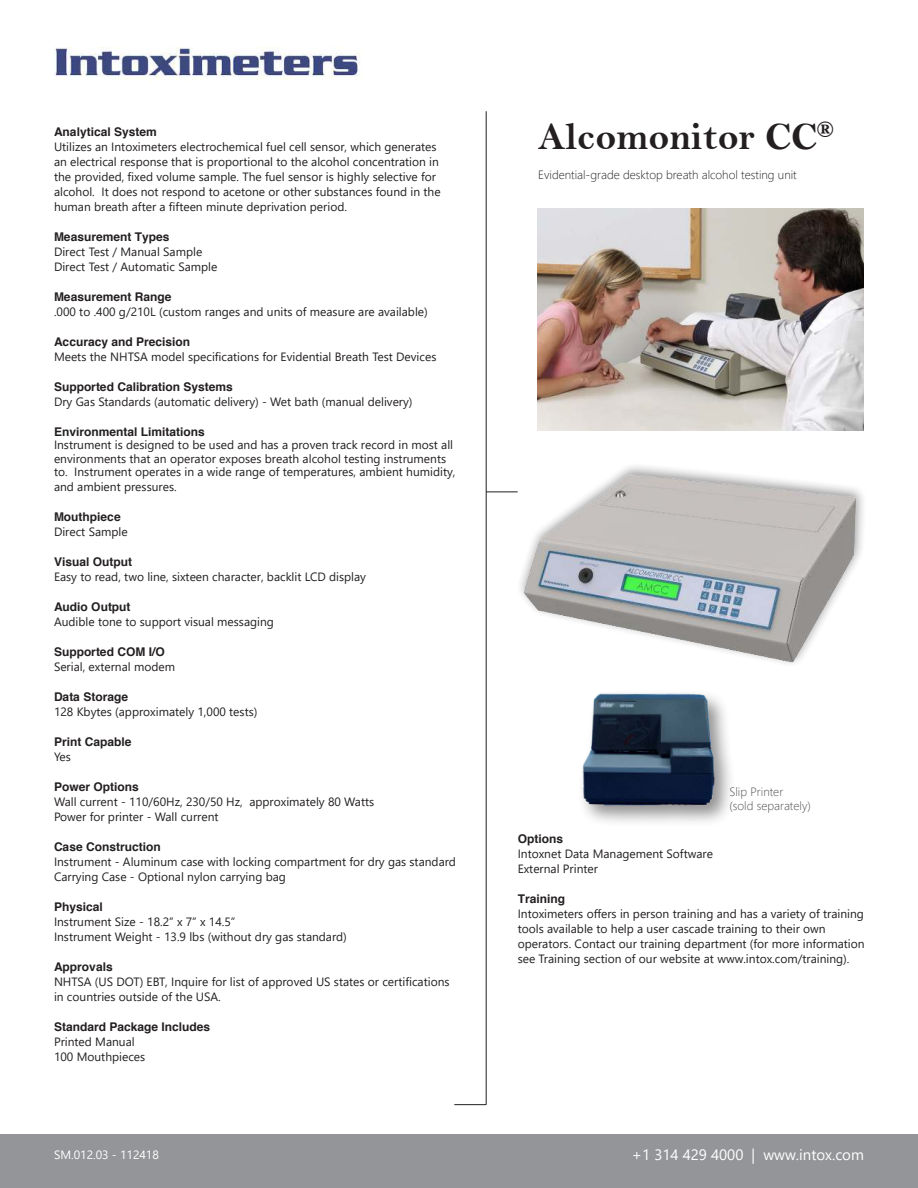
<style>
.page{position:relative;width:918px;height:1188px;background:#fff}
.page>*{position:absolute;margin:0;border:0;box-sizing:border-box;transform-origin:0 0}
.t1{font:39px "Bell MT Bold";color:#231f20}
.t2{font:15px "Segoe UI";color:#fff}
.t3{font:12px/15px "Segoe UI";color:#231f20}
.t4{font:700 12px "Helvetica";color:#231f20}
.t5{font:300 12px "Segoe UI";color:#231f20}
.t6{font:300 12px/14.4px "Segoe UI";color:#4d4d4f}
.t7{font:12px "Segoe UI";color:#fff}
</style>
<div class="page">
<div style="left:0;top:1134px;width:918px;height:54px;background:#939598"></div>
<img style="left:54px;top:47px;width:306px;height:34px">
<hr style="left:486px;top:111px;width:1px;height:994px;background:#231f20">
<hr style="left:454px;top:1104px;width:32px;height:1px;background:#231f20">
<hr style="left:486px;top:492px;width:32px;height:1px;background:#231f20">
<img style="left:538px;top:208px;width:326px;height:223px">
<img style="left:507px;top:466px;width:356px;height:198px">
<div style="left:577px;top:688px;width:159px;height:140px;background:#231f20;opacity:.5"></div>
<img style="left:577px;top:688px;width:150px;height:130px">
<p class="t4" style="left:54px;top:127px;width:104px">Analytical System</p>
<p class="t3" style="left:54px;top:140px;width:388px">Utilizes an Intoximeters electrochemical fuel cell sensor, which generates an electrical response that is proportional to the alcohol concentration in the provided, fixed volume sample. The fuel sensor is highly selective for alcohol. It does not respond to acetone or other substances found in the human breath after a fifteen minute deprivation period.</p>
<p class="t4" style="left:54px;top:232px;width:117px">Measurement Types</p>
<p class="t3" style="left:54px;top:245px;width:165px">Direct Test / Manual Sample<br>Direct Test / Automatic Sample</p>
<p class="t4" style="left:54px;top:292px;width:119px">Measurement Range</p>
<p class="t3" style="left:54px;top:305px;width:375px">.000 to .400 g/210L (custom ranges and units of measure are available)</p>
<p class="t4" style="left:54px;top:337px;width:138px">Accuracy and Precision</p>
<p class="t3" style="left:54px;top:349px;width:384px">Meets the NHTSA model specifications for Evidential Breath Test Devices</p>
<p class="t4" style="left:54px;top:382px;width:180px">Supported Calibration Systems</p>
<p class="t3" style="left:54px;top:395px;width:360px">Dry Gas Standards (automatic delivery) - Wet bath (manual delivery)</p>
<p class="t4" style="left:54px;top:427px;width:152px">Environmental Limitations</p>
<p class="t3" style="left:54px;top:439px;width:403px;line-height:13.5px">Instrument is designed to be used and has a proven track record in most all environments that an operator exposes breath alcohol testing instruments to. Instrument operates in a wide range of temperatures, ambient humidity,</p>
<p class="t3" style="left:54px;top:481px;width:124px">and ambient pressures.</p>
<p class="t4" style="left:54px;top:512px;width:68px">Mouthpiece</p>
<p class="t3" style="left:54px;top:526px;width:75px">Direct Sample</p>
<p class="t4" style="left:54px;top:557px;width:80px">Visual Output</p>
<p class="t3" style="left:54px;top:569px;width:314px">Easy to read, two line, sixteen character, backlit LCD display</p>
<p class="t4" style="left:54px;top:602px;width:78px">Audio Output</p>
<p class="t3" style="left:54px;top:616px;width:221px">Audible tone to support visual messaging</p>
<p class="t4" style="left:54px;top:647px;width:112px">Supported COM I/O</p>
<p class="t3" style="left:54px;top:661px;width:123px">Serial, external modem</p>
<p class="t4" style="left:54px;top:692px;width:76px">Data Storage</p>
<p class="t3" style="left:54px;top:706px;width:205px">128 Kbytes (approximately 1,000 tests)</p>
<p class="t4" style="left:54px;top:737px;width:79px">Print Capable</p>
<p class="t3" style="left:54px;top:751px;width:18px">Yes</p>
<p class="t4" style="left:54px;top:782px;width:86px">Power Options</p>
<p class="t3" style="left:54px;top:796px;width:322px">Wall current - 110/60Hz, 230/50 Hz, approximately 80 Watts<br>Power for printer - Wall current</p>
<p class="t4" style="left:54px;top:842px;width:108px">Case Construction</p>
<p class="t3" style="left:54px;top:856px;width:404px">Instrument - Aluminum case with locking compartment for dry gas standard<br>Carrying Case - Optional nylon carrying bag</p>
<p class="t4" style="left:54px;top:902px;width:50px">Physical</p>
<p class="t3" style="left:54px;top:916px;width:294px">Instrument Size - 18.2” x 7” x 14.5”<br>Instrument Weight - 13.9 lbs (without dry gas standard)</p>
<p class="t4" style="left:54px;top:962px;width:60px">Approvals</p>
<p class="t3" style="left:54px;top:974px;width:397px">NHTSA (US DOT) EBT, Inquire for list of approved US states or certifications in countries outside of the USA.</p>
<p class="t4" style="left:54px;top:1022px;width:158px">Standard Package Includes</p>
<p class="t3" style="left:54px;top:1036px;width:93px">Printed Manual<br>100 Mouthpieces</p>
<h1 class="t1" style="left:538px;top:113px;width:297px">Alcomonitor CC<sup>®</sup></h1>
<p class="t5" style="left:538px;top:170px;width:260px">Evidential-grade desktop breath alcohol testing unit</p>
<p class="t6" style="left:729px;top:785px;width:83px">Slip Printer<br>(sold separately)</p>
<p class="t4" style="left:518px;top:834px;width:47px">Options</p>
<p class="t3" style="left:518px;top:847px;width:197px">Intoxnet Data Management Software<br>External Printer</p>
<p class="t4" style="left:518px;top:894px;width:49px">Training</p>
<p class="t3" style="left:518px;top:906px;width:349px">Intoximeters offers in person training and has a variety of training tools available to help a user cascade training to their own operators. Contact our training department (for more information see Training section of our website at www.intox.com/training).</p>
<p class="t7" style="left:54px;top:1150px;width:106px">SM.012.03 - 112418</p>
<p class="t2" style="left:632px;top:1149px;width:234px">+1 314 429 4000 | www.intox.com</p>
</div>
